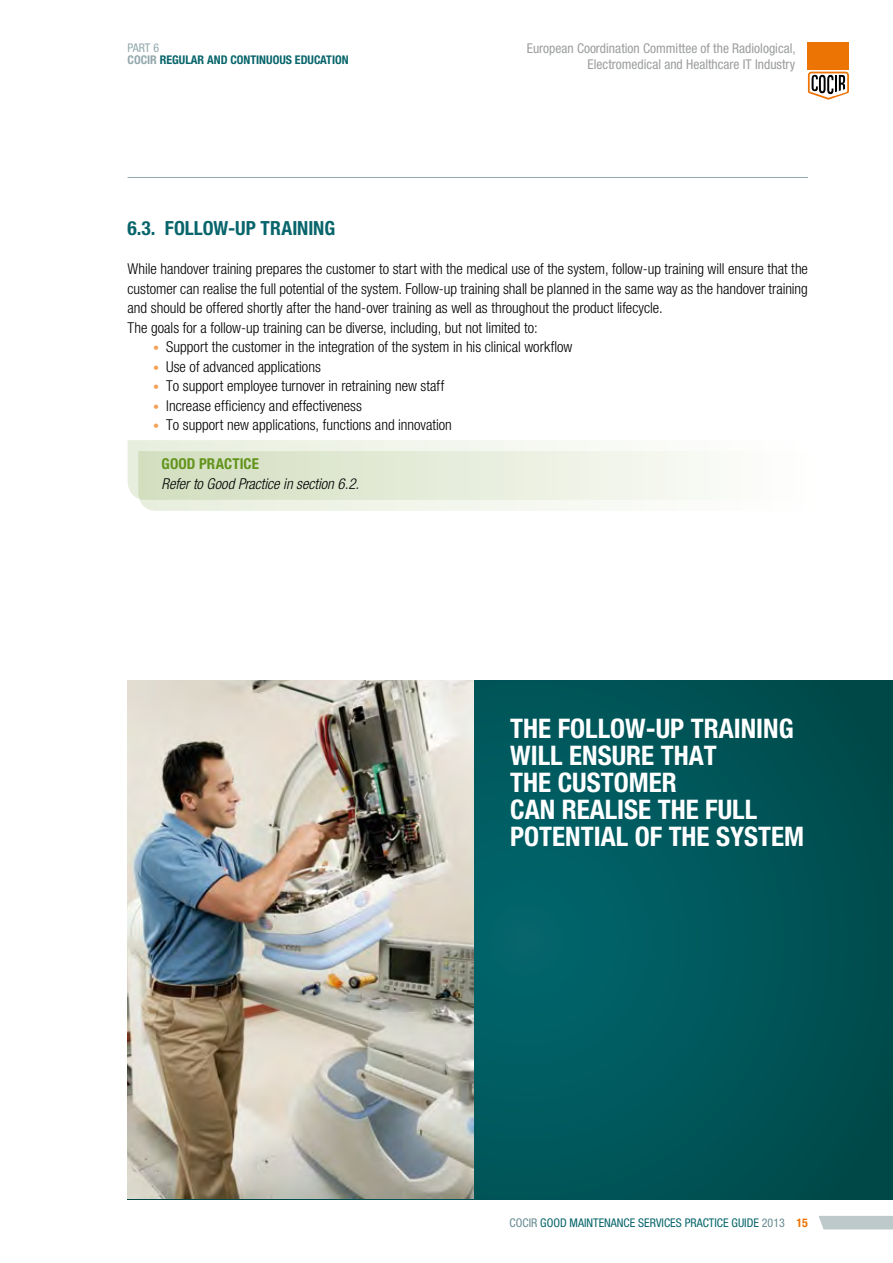
<style>
.page{position:relative;width:893px;height:1263px;background:#fff}
.page>*{position:absolute;margin:0;border:0;box-sizing:border-box;transform-origin:0 0}
.t1{font:700 condensed 27px/27px "Helvetica Neue LT Std";color:#fff}
.t2{font:700 condensed 19.5px "Helvetica Neue LT Std";color:#07656b}
.t3{font:300 condensed 15px/19.5px "Helvetica Neue LT Std";color:#000;text-align:justify}
.t4{font:italic 300 condensed 15px "Helvetica Neue LT Std";color:#000}
.t5{font:700 condensed 15px "Helvetica Neue LT Std";letter-spacing:.005em;color:#62941c}
.t6{font:condensed 13.5px/16.2px "Helvetica Neue";color:#9c9e9f;text-align:right}
.t7{font:condensed 12px "Helvetica Neue";color:#07656b}
.t8{font:700 condensed 12px "Helvetica Neue";color:#07656b}
.t9{font:condensed 12px "Helvetica Neue";color:#92a8ac}
.s1{color:#92a8ac}
.s2{font-size:12px;color:#f4a156}
.s3{color:#668a90}
.s4{font-weight:700;color:#ec7405}
</style>
<div class="page">
<svg style="left:808px;top:72px;width:41px;height:28px"></svg>
<div style="left:808px;top:43px;width:41px;height:27px;background:#ec7405"></div>
<svg style="left:819px;top:1216px;width:74px;height:13px"></svg>
<hr style="left:128px;top:177px;width:680px;height:1px;background:#92a8ac">
<svg style="left:128px;top:440px;width:582px;height:71px"></svg>
<svg style="left:473px;top:680px;width:420px;height:519px;background:#02575a"></svg>
<img style="left:128px;top:680px;width:345px;height:519px">
<p class="t9" style="left:128px;top:41px;width:33px">PART 6</p>
<p class="t8" style="left:128px;top:52px;width:223px"><span class="s1">COCIR</span> REGULAR AND CONTINUOUS EDUCATION</p>
<p class="t6" style="left:527px;top:40px;width:271px">European Coordination Committee of the Radiological,<br>Electromedical and Healthcare IT Industry</p>
<p class="t2" style="left:128px;top:216px;width:209px">6.3. FOLLOW-UP TRAINING</p>
<p class="t3" style="left:128px;top:259px;width:682px">While handover training prepares the customer to start with the medical use of the system, follow-up training will ensure that the customer can realise the full potential of the system. Follow-up training shall be planned in the same way as the handover training and should be offered shortly after the hand-over training as well as throughout the product lifecycle.</p>
<p class="t3" style="left:128px;top:317px;width:412px">The goals for a follow-up training can be diverse, including, but not limited to:</p>
<p class="t3" style="left:153px;top:337px;width:421px"><span class="s2">•</span> Support the customer in the integration of the system in his clinical workflow</p>
<p class="t3" style="left:153px;top:356px;width:169px"><span class="s2">•</span> Use of advanced applications</p>
<p class="t3" style="left:153px;top:376px;width:293px"><span class="s2">•</span> To support employee turnover in retraining new staff</p>
<p class="t3" style="left:153px;top:395px;width:210px"><span class="s2">•</span> Increase efficiency and effectiveness</p>
<p class="t3" style="left:153px;top:415px;width:300px"><span class="s2">•</span> To support new applications, functions and innovation</p>
<p class="t5" style="left:162px;top:455px;width:99px">GOOD PRACTICE</p>
<p class="t4" style="left:162px;top:475px;width:199px">Refer to Good Practice in section 6.2.</p>
<p class="t1" style="left:510px;top:714px;width:295px">THE FOLLOW-UP TRAINING<br>WILL ENSURE THAT<br>THE CUSTOMER<br>CAN REALISE THE FULL<br>POTENTIAL OF THE SYSTEM</p>
<p class="t7" style="left:510px;top:1216px;width:300px"><span class="s3">COCIR</span> GOOD MAINTENANCE SERVICES PRACTICE GUIDE <span class="s3">2013</span> <span class="s4">15</span></p>
</div>
